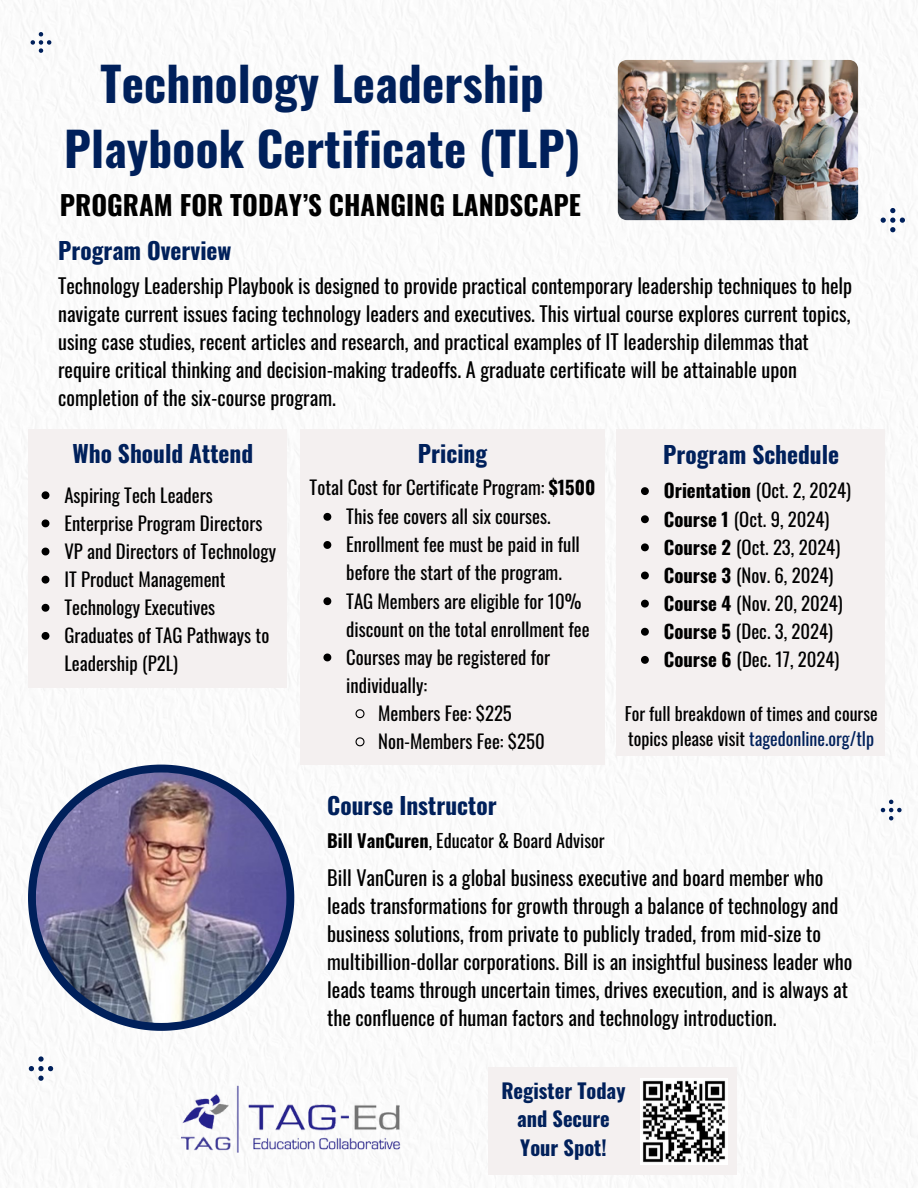
<style>
.page{position:relative;width:918px;height:1188px;background:#fff}
.page>*{position:absolute;margin:0;border:0;box-sizing:border-box;transform-origin:0 0}
.t1{font:700 47.1px/64.9px "Oswald";letter-spacing:.005em;color:#00205b;text-align:center}
.t2{font:700 27px "Oswald";color:#000}
.t3{font:700 23.4px "Oswald";color:#00205b}
.t4{font:700 20.4px/28.5px "Oswald";color:#00205b;text-align:center}
.t5{font:20.25px/28.2px "Oswald";color:#000}
.t6{font:18.75px/28.2px "Oswald";color:#000}
.t7{font:18.15px "Oswald";color:#000}
.t8{font:18px/24.8px "Oswald";color:#000}
.s1{font-weight:700}
.s2{color:#00205b}
</style>
<div class="page">
<img style="left:0;top:0;width:918px;height:1188px">
<svg style="left:881px;top:208px;width:24px;height:24px"></svg>
<svg style="left:28px;top:765px;width:266px;height:266px"></svg>
<img style="left:36px;top:772px;width:250px;height:251px;border-radius:50%">
<svg style="left:881px;top:800px;width:21px;height:20px"></svg>
<svg style="left:31px;top:32px;width:20px;height:21px"></svg>
<div style="left:28px;top:429px;width:259px;height:258px;background:#f4f0f0"></div>
<svg style="left:42px;top:491px;width:7px;height:8px"></svg>
<svg style="left:42px;top:519px;width:7px;height:8px"></svg>
<svg style="left:42px;top:548px;width:7px;height:7px"></svg>
<svg style="left:42px;top:576px;width:7px;height:8px"></svg>
<svg style="left:42px;top:604px;width:7px;height:8px"></svg>
<svg style="left:42px;top:632px;width:7px;height:8px"></svg>
<div style="left:300px;top:429px;width:305px;height:336px;background:#f4f0f0"></div>
<svg style="left:323px;top:513px;width:8px;height:8px"></svg>
<svg style="left:323px;top:541px;width:8px;height:8px"></svg>
<svg style="left:323px;top:597px;width:8px;height:8px"></svg>
<svg style="left:323px;top:654px;width:8px;height:7px"></svg>
<svg style="left:355px;top:709px;width:10px;height:10px"></svg>
<svg style="left:355px;top:737px;width:10px;height:10px"></svg>
<div style="left:616px;top:429px;width:268px;height:327px;background:#f4f0f0"></div>
<svg style="left:641px;top:487px;width:8px;height:8px"></svg>
<svg style="left:641px;top:515px;width:8px;height:8px"></svg>
<svg style="left:641px;top:543px;width:8px;height:8px"></svg>
<svg style="left:641px;top:572px;width:8px;height:7px"></svg>
<svg style="left:641px;top:600px;width:8px;height:8px"></svg>
<svg style="left:641px;top:628px;width:8px;height:8px"></svg>
<svg style="left:641px;top:656px;width:8px;height:8px"></svg>
<img style="left:618px;top:60px;width:240px;height:160px">
<svg style="left:29px;top:1056px;width:24px;height:25px"></svg>
<img style="left:181px;top:1085px;width:220px;height:68px">
<div style="left:488px;top:1068px;width:249px;height:107px;background:#f4f0f0"></div>
<img style="left:641px;top:1078px;width:87px;height:87px">
<p class="t1" style="left:64px;top:50px;width:518px">Technology Leadership<br>Playbook Certificate (TLP)</p>
<p class="t2" style="left:60px;top:183px;width:523px">PROGRAM FOR TODAY’S CHANGING LANDSCAPE</p>
<h5 class="t3" style="left:58px;top:232px;width:175px">Program Overview</h5>
<p class="t5" style="left:58px;top:271px;width:796px">Technology Leadership Playbook is designed to provide practical contemporary leadership techniques to help navigate current issues facing technology leaders and executives. This virtual course explores current topics, using case studies, recent articles and research, and practical examples of IT leadership dilemmas that require critical thinking and decision-making tradeoffs. A graduate certificate will be attainable upon completion of the six-course program.</p>
<h3 class="t3" style="left:72px;top:436px;width:182px">Who Should Attend</h3>
<h5 class="t6" style="left:64px;top:480px;width:150px">Aspiring Tech Leaders</h5>
<p class="t6" style="left:64px;top:508px;width:200px">Enterprise Program Directors</p>
<h3 class="t6" style="left:64px;top:536px;width:213px">VP and Directors of Technology</h3>
<p class="t6" style="left:64px;top:564px;width:163px">IT Product Management</p>
<p class="t6" style="left:64px;top:593px;width:152px">Technology Executives</p>
<p class="t6" style="left:64px;top:621px;width:206px">Graduates of TAG Pathways to<br>Leadership (P2L)</p>
<p class="t3" style="left:418px;top:436px;width:71px">Pricing</p>
<p class="t6" style="left:310px;top:472px;width:287px">Total Cost for Certificate Program: <span class="s1">$1500</span></p>
<p class="t6" style="left:346px;top:502px;width:206px">This fee covers all six courses.</p>
<h3 class="t6" style="left:346px;top:530px;width:235px">Enrollment fee must be paid in full before the start of the program.</h3>
<h5 class="t6" style="left:346px;top:586px;width:245px">TAG Members are eligible for 10% discount on the total enrollment fee</h5>
<p class="t6" style="left:346px;top:642px;width:205px">Courses may be registered for individually:</p>
<p class="t6" style="left:378px;top:698px;width:135px">Members Fee: $225</p>
<p class="t6" style="left:378px;top:727px;width:168px">Non-Members Fee: $250</p>
<p class="t3" style="left:327px;top:787px;width:171px">Course Instructor</p>
<h2 class="t7" style="left:327px;top:827px;width:279px"><span class="s1">Bill VanCuren</span>, Educator &amp; Board Advisor</h2>
<p class="t3" style="left:663px;top:436px;width:177px">Program Schedule</p>
<p class="t6" style="left:664px;top:476px;width:189px"><span class="s1">Orientation</span> (Oct. 2, 2024)</p>
<p class="t6" style="left:664px;top:504px;width:167px"><span class="s1">Course 1</span> (Oct. 9, 2024)</p>
<h3 class="t6" style="left:664px;top:532px;width:178px"><span class="s1">Course 2</span> (Oct. 23, 2024)</h3>
<p class="t6" style="left:664px;top:560px;width:171px"><span class="s1">Course 3</span> (Nov. 6, 2024)</p>
<p class="t6" style="left:664px;top:588px;width:180px"><span class="s1">Course 4</span> (Nov. 20, 2024)</p>
<p class="t6" style="left:664px;top:616px;width:171px"><span class="s1">Course 5</span> (Dec. 3, 2024)</p>
<p class="t6" style="left:664px;top:645px;width:177px"><span class="s1">Course 6</span> (Dec. 17, 2024)</p>
<p class="t8" style="left:625px;top:701px;width:255px">For full breakdown of times and course topics please visit <span class="s2">tagedonline.org/tlp</span></p>
<h1 class="t5" style="left:327px;top:862px;width:527px">Bill VanCuren is a global business executive and board member who leads transformations for growth through a balance of technology and business solutions, from private to publicly traded, from mid-size to multibillion-dollar corporations. Bill is an insightful business leader who leads teams through uncertain times, drives execution, and is always at the confluence of human factors and technology introduction.</h1>
<h3 class="t4" style="left:501px;top:1075px;width:126px">Register Today and Secure<br>Your Spot!</h3>
</div>
